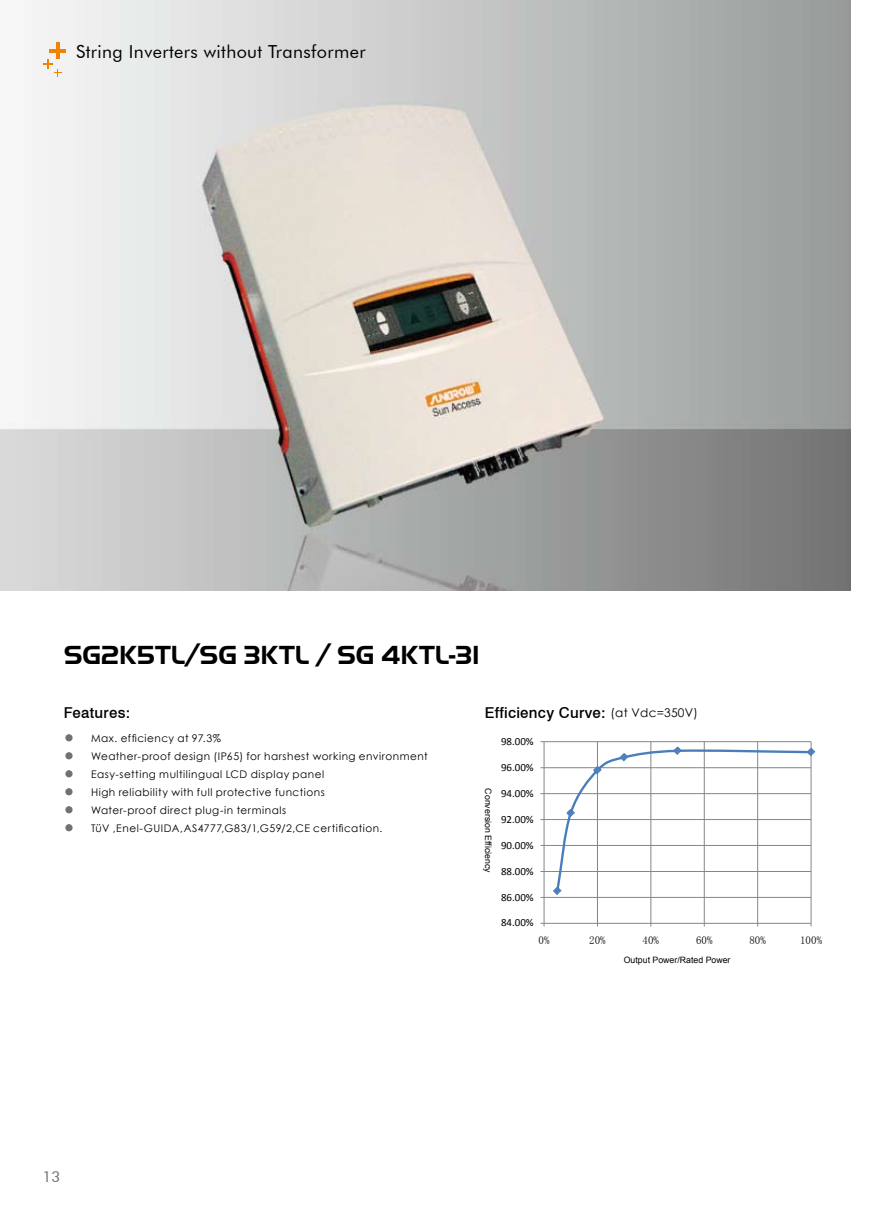
<style>
.page{position:relative;width:893px;height:1212px;background:#fff}
.page>*{position:absolute;margin:0;border:0;box-sizing:border-box;transform-origin:0 0}
.t1{font:700 27px "Handel Got D";color:#000}
.t2{font:18px "Futura BT";letter-spacing:.02em;color:#000}
.t3{font:500 15px "Swiss 721 BT";letter-spacing:.02em;color:#000}
.t4{font:15px "Futura BT";color:#727172}
.t5{font:10.95px "Calibri";color:#000}
.t6{font:10.95px "Sim Sun";letter-spacing:.005em;color:#000}
.t7{font:10.5px/18px "Century Gothic";letter-spacing:.045em;color:#000}
.t8{font:8.7px "Arial";color:#000}
.s1{font-family:"Century Gothic";font-weight:400;font-size:12px}
</style>
<div class="page">
<hr style="left:544px;top:897px;width:267px;height:1px;background:#868686">
<hr style="left:544px;top:871px;width:267px;height:1px;background:#868686">
<hr style="left:544px;top:845px;width:267px;height:1px;background:#868686">
<hr style="left:544px;top:819px;width:267px;height:1px;background:#868686">
<hr style="left:544px;top:793px;width:267px;height:1px;background:#868686">
<hr style="left:544px;top:767px;width:267px;height:1px;background:#868686">
<hr style="left:544px;top:741px;width:267px;height:1px;background:#868686">
<hr style="left:597px;top:742px;width:1px;height:181px;background:#868686">
<hr style="left:650px;top:742px;width:1px;height:181px;background:#868686">
<hr style="left:704px;top:742px;width:1px;height:181px;background:#868686">
<hr style="left:757px;top:742px;width:1px;height:181px;background:#868686">
<hr style="left:811px;top:742px;width:1px;height:181px;background:#868686">
<hr style="left:544px;top:742px;width:1px;height:181px;background:#868686">
<hr style="left:544px;top:923px;width:267px;height:1px;background:#868686">
<svg style="left:552px;top:746px;width:264px;height:150px"></svg>
<svg style="left:66px;top:736px;width:6px;height:5px"></svg>
<div style="left:65px;top:734px;width:8px;height:7px;border:1px solid #727172;border-radius:50%"></div>
<svg style="left:66px;top:808px;width:6px;height:5px"></svg>
<div style="left:65px;top:806px;width:8px;height:7px;border:1px solid #727172;border-radius:50%"></div>
<svg style="left:66px;top:772px;width:6px;height:5px"></svg>
<div style="left:65px;top:770px;width:8px;height:7px;border:1px solid #727172;border-radius:50%"></div>
<svg style="left:66px;top:754px;width:6px;height:5px"></svg>
<div style="left:65px;top:752px;width:8px;height:7px;border:1px solid #727172;border-radius:50%"></div>
<svg style="left:66px;top:826px;width:6px;height:5px"></svg>
<div style="left:65px;top:824px;width:8px;height:7px;border:1px solid #727172;border-radius:50%"></div>
<svg style="left:66px;top:790px;width:6px;height:5px"></svg>
<div style="left:65px;top:788px;width:8px;height:7px;border:1px solid #727172;border-radius:50%"></div>
<img style="left:0;top:0;width:850px;height:590px">
<hr style="left:56px;top:43px;width:4px;height:16px;background:#f08300">
<hr style="left:50px;top:49px;width:16px;height:4px;background:#f08300">
<svg style="left:43px;top:59px;width:18px;height:17px"></svg>
<h2 class="t2" style="left:76px;top:41px;width:291px">String Inverters without Transformer</h2>
<h1 class="t1" style="left:64px;top:640px;width:417px">SG2K5TL/SG 3KTL / SG 4KTL-31</h1>
<h3 class="t3" style="left:64px;top:703px;width:68px">Features:</h3>
<h3 class="t3" style="left:485px;top:703px;width:215px">Efficiency Curve: <span class="s1">(at Vdc=350V)</span></h3>
<p class="t7" style="left:91px;top:728px;width:338px">Max. efficiency at 97.3%<br>Weather-proof design (IP65) for harshest working environment Easy-setting multilingual LCD display panel<br>High reliability with full protective functions<br>Water-proof direct plug-in terminals<br>TüV ,Enel-GUIDA,AS4777,G83/1,G59/2,CE certification.</p>
<p class="t8" style="left:494px;top:788px;width:86px;rotate:90deg">Conversion Efficiency</p>
<p class="t5" style="left:501px;top:734px;width:34px">98.00%</p>
<p class="t5" style="left:501px;top:760px;width:34px">96.00%</p>
<p class="t5" style="left:501px;top:786px;width:34px">94.00%</p>
<p class="t5" style="left:501px;top:812px;width:34px">92.00%</p>
<p class="t5" style="left:501px;top:838px;width:34px">90.00%</p>
<p class="t5" style="left:501px;top:864px;width:34px">88.00%</p>
<p class="t5" style="left:501px;top:890px;width:34px">86.00%</p>
<p class="t5" style="left:501px;top:916px;width:34px">84.00%</p>
<p class="t6" style="left:538px;top:935px;width:12px">0%</p>
<p class="t6" style="left:589px;top:935px;width:18px">20%</p>
<p class="t6" style="left:643px;top:935px;width:18px">40%</p>
<p class="t6" style="left:696px;top:935px;width:18px">60%</p>
<p class="t6" style="left:749px;top:935px;width:18px">80%</p>
<p class="t6" style="left:800px;top:935px;width:24px">100%</p>
<p class="t8" style="left:624px;top:954px;width:108px">Output Power/Rated Power</p>
<h3 class="t4" style="left:43px;top:1168px;width:19px">13</h3>
</div>
